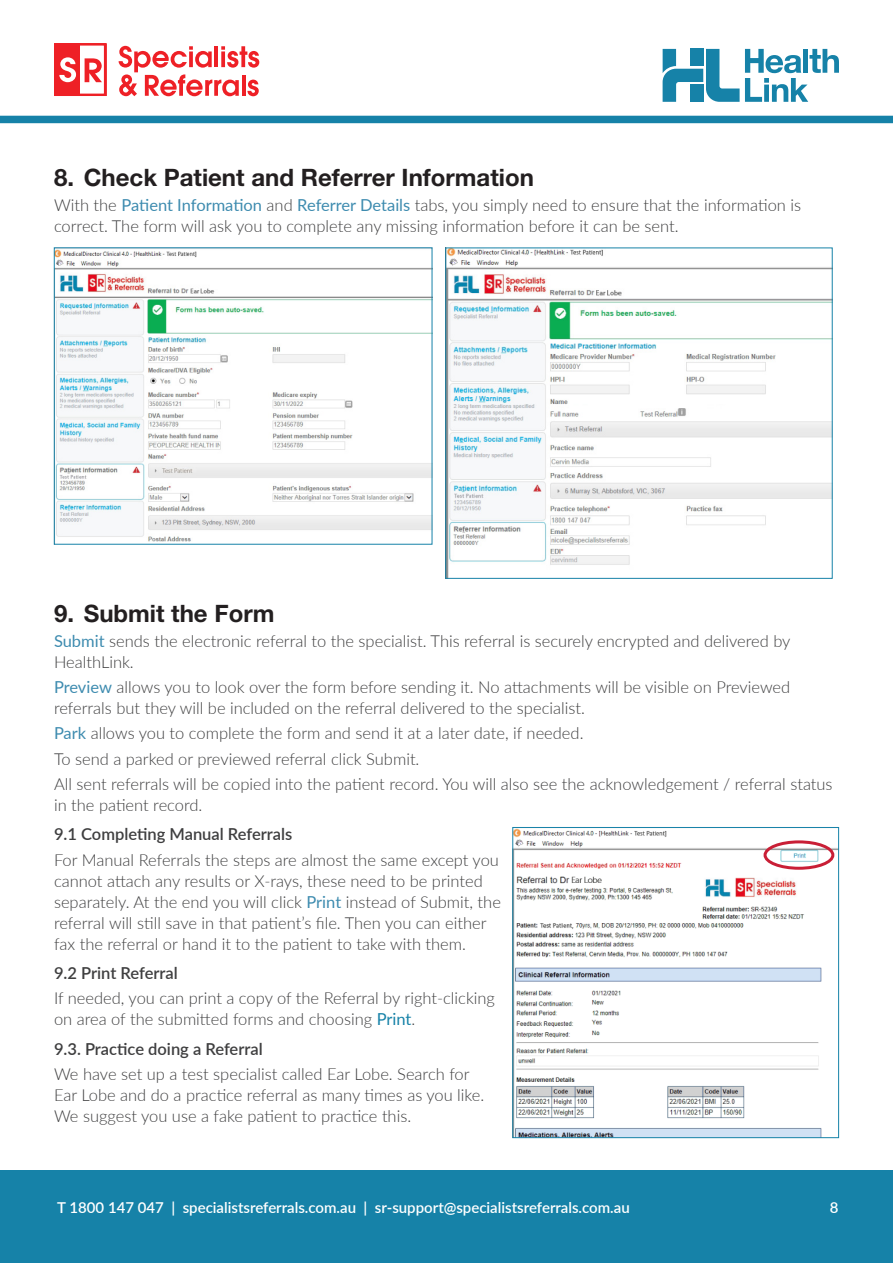
<style>
.page{position:relative;width:893px;height:1263px;background:#fff}
.page>*{position:absolute;margin:0;border:0;box-sizing:border-box;transform-origin:0 0}
.step_heading{font:700 24px "Helvetica Neue";color:#231f20}
.bodytext{font:300 16.5px/21px "Lato";color:#3e3e3f}
.sub_step_heading{font:600 16.5px "Lato";color:#3e3e3f}
.t1{font:600 15px "Lato";color:#fff}
.s1{font-weight:400;color:#3d8baf}
.s2{font-weight:400;color:#1682a8}
</style>
<div class="page">
<div style="left:0;top:1170px;width:893px;height:93px;background:#1682a8"></div>
<svg style="left:119px;top:46px;width:140px;height:50px"></svg>
<div style="left:54px;top:43px;width:52px;height:53px;background:#fff;border:2px solid #ee2026"></div>
<div style="left:55px;top:44px;width:25px;height:51px;background:#ee2026"></div>
<svg style="left:58px;top:56px;width:47px;height:68px"></svg>
<svg style="left:663px;top:49px;width:176px;height:53px"></svg>
<div style="left:0;top:116px;width:893px;height:7px;background:#1682a8"></div>
<img style="left:56px;top:250px;width:374px;height:292px">
<img style="left:447px;top:250px;width:384px;height:327px">
<div style="left:445px;top:248px;width:388px;height:331px;border:1px solid #1682a8"></div>
<img style="left:514px;top:829px;width:323px;height:307px">
<div style="left:512px;top:827px;width:327px;height:311px;border:1px solid #1682a8"></div>
<div style="left:764px;top:840px;width:70px;height:30px;border:3px solid #c91f36;border-radius:50%"></div>
<p class="step_heading" style="left:54px;top:162px;width:481px">8. Check Patient and Referrer Information</p>
<p class="bodytext" style="left:54px;top:194px;width:749px">With the <span class="s1">Patient Information</span> and <span class="s1">Referrer Details</span> tabs, you simply need to ensure that the information is correct. The form will ask you to complete any missing information before it can be sent.</p>
<p class="step_heading" style="left:54px;top:598px;width:222px">9. Submit the Form</p>
<p class="bodytext" style="left:54px;top:630px;width:738px"><span class="s1">Submit</span> sends the electronic referral to the specialist. This referral is securely encrypted and delivered by<br>HealthLink.</p>
<p class="bodytext" style="left:54px;top:676px;width:738px"><span class="s1">Preview</span> allows you to look over the form before sending it. No attachments will be visible on Previewed referrals but they will be included on the referral delivered to the specialist.</p>
<p class="bodytext" style="left:54px;top:722px;width:531px"><span class="s1">Park</span> allows you to complete the form and send it at a later date, if needed.</p>
<p class="bodytext" style="left:54px;top:748px;width:367px">To send a parked or previewed referral click Submit.</p>
<p class="bodytext" style="left:54px;top:773px;width:780px">All sent referrals will be copied into the patient record. You will also see the acknowledgement / referral status in the patient record.</p>
<p class="sub_step_heading" style="left:54px;top:822px;width:240px">9.1 Completing Manual Referrals</p>
<p class="bodytext" style="left:54px;top:849px;width:448px">For Manual Referrals the steps are almost the same except you cannot attach any results or X-rays, these need to be printed separately. At the end you will click <span class="s1">Print</span> instead of Submit, the referral will still save in that patient’s file. Then you can either fax the referral or hand it to the patient to take with them.</p>
<p class="sub_step_heading" style="left:54px;top:961px;width:125px">9.2 Print Referral</p>
<p class="bodytext" style="left:54px;top:987px;width:442px">If needed, you can print a copy of the Referral by right-clicking on area of the submitted forms and choosing <span class="s2">Print</span>.</p>
<p class="sub_step_heading" style="left:54px;top:1037px;width:210px">9.3. Practice doing a Referral</p>
<p class="bodytext" style="left:54px;top:1063px;width:432px">We have set up a test specialist called Ear Lobe. Search for<br>Ear Lobe and do a practice referral as many times as you like.<br>We suggest you use a fake patient to practice this.</p>
<p class="t1" style="left:57px;top:1197px;width:574px">T 1800 147 047 | specialistsreferrals.com.au | sr-support@specialistsreferrals.com.au</p>
<p class="t1" style="left:830px;top:1197px;width:10px">8</p>
</div>
